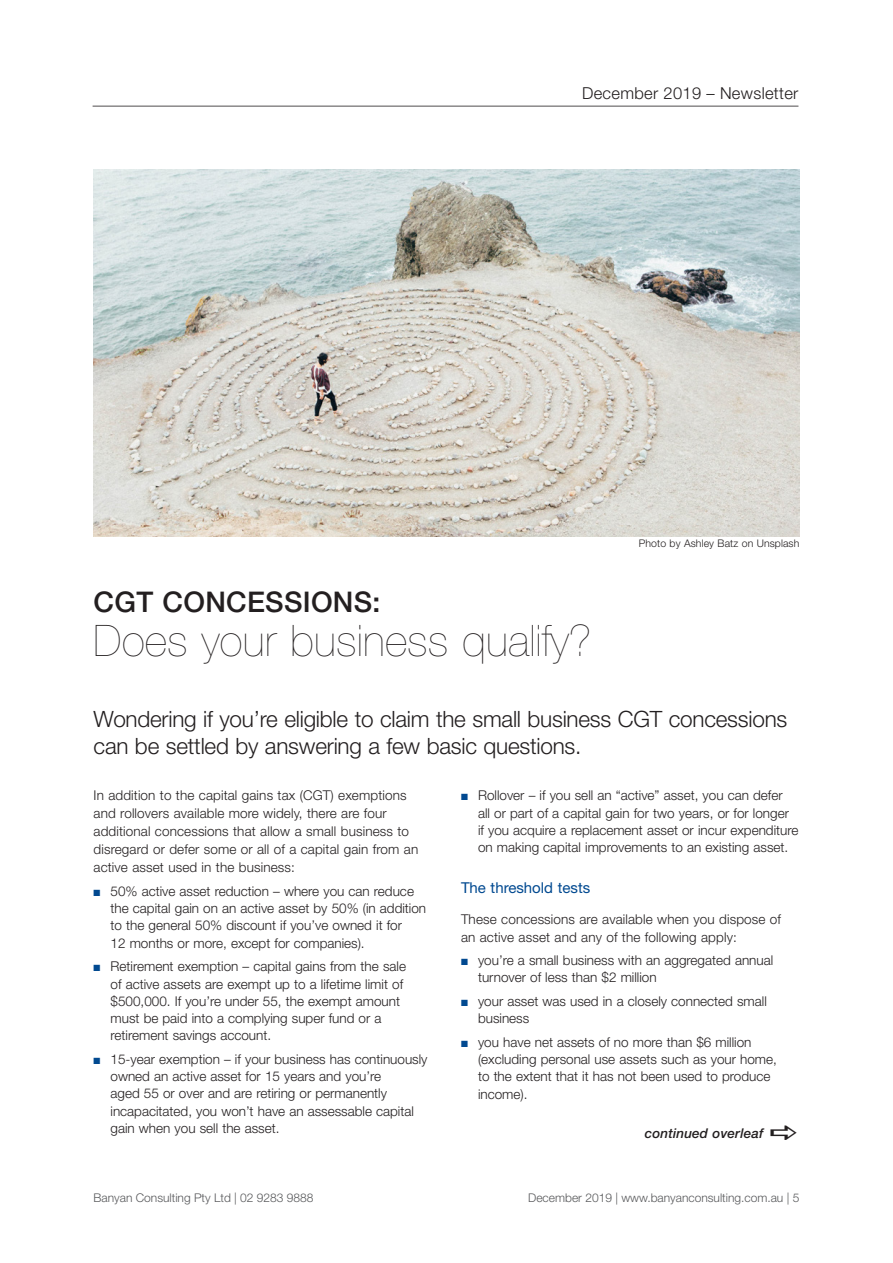
<style>
.page{position:relative;width:893px;height:1263px;background:#fff}
.page>*{position:absolute;margin:0;border:0;box-sizing:border-box;transform-origin:0 0}
._15_Article_head_2{font:200 43.5px "Helvetica Neue";letter-spacing:.01em;color:#231f20}
._15_Article_head_2-2{font:500 28.5px "Helvetica Neue";letter-spacing:.01em;color:#231f20}
._15_Blurb_text{font:300 22.5px/27px "Helvetica Neue";letter-spacing:-.01em;color:#231f20}
.t1{font:300 16.5px "Helvetica Neue";letter-spacing:.02em;color:#231f20}
._15_Subhead{font:15px "Helvetica Neue";color:#014990}
._15_Body_text{font:300 13.5px/17.2px "Helvetica Neue";color:#231f20}
._15_Body_text-2{font:italic 500 13.5px "Helvetica Neue";letter-spacing:.01em;color:#231f20}
.t2{font:300 12px "Helvetica Neue";color:#57585a}
._15_Body_text-3{font:300 10.5px "Helvetica Neue";letter-spacing:.01em;color:#231f20}
.s1{color:#014990}
</style>
<div class="page">
<hr style="left:93px;top:106px;width:705px;height:1px;background:#231f20">
<img style="left:94px;top:169px;width:705px;height:367px">
<p class="t1" style="left:582px;top:83px;width:218px">December 2019 – Newsletter</p>
<p class="_15_Article_head_2-2" style="left:94px;top:585px;width:288px">CGT CONCESSIONS:</p>
<p class="_15_Article_head_2" style="left:94px;top:615px;width:499px">Does your business qualify?</p>
<p class="_15_Body_text-3" style="left:639px;top:537px;width:162px">Photo by Ashley Batz on Unsplash</p>
<p class="_15_Blurb_text" style="left:94px;top:705px;width:695px">Wondering if you’re eligible to claim the small business CGT concessions can be settled by answering a few basic questions.</p>
<p class="_15_Body_text" style="left:94px;top:786px;width:326px;line-height:18px">In addition to the capital gains tax (CGT) exemptions and rollovers available more widely, there are four additional concessions that allow a small business to disregard or defer some or all of a capital gain from an active asset used in the business:</p>
<p class="_15_Body_text" style="left:111px;top:882px;width:317px;text-indent:-17px"><span class="s1">■</span> 50% active asset reduction – where you can reduce the capital gain on an active asset by 50% (in addition to the general 50% discount if you’ve owned it for<br>12 months or more, except for companies).</p>
<p class="_15_Body_text" style="left:111px;top:957px;width:297px;text-indent:-17px"><span class="s1">■</span> Retirement exemption – capital gains from the sale of active assets are exempt up to a lifetime limit of $500,000. If you’re under 55, the exempt amount must be paid into a complying super fund or a retirement savings account.</p>
<p class="_15_Body_text" style="left:111px;top:1050px;width:318px;text-indent:-17px"><span class="s1">■</span> 15-year exemption – if your business has continuously owned an active asset for 15 years and you’re<br>aged 55 or over and are retiring or permanently incapacitated, you won’t have an assessable capital gain when you sell the asset.</p>
<p class="_15_Body_text" style="left:478px;top:786px;width:322px;text-indent:-17px"><span class="s1">■</span> Rollover – if you sell an “active” asset, you can defer<br>all or part of a capital gain for two years, or for longer<br>if you acquire a replacement asset or incur expenditure on making capital improvements to an existing asset.</p>
<p class="_15_Subhead" style="left:461px;top:878px;width:131px">The threshold tests</p>
<p class="_15_Body_text" style="left:461px;top:909px;width:321px;line-height:18px">These concessions are available when you dispose of an active asset and any of the following apply:</p>
<p class="_15_Body_text" style="left:478px;top:951px;width:297px;text-indent:-17px"><span class="s1">■</span> you’re a small business with an aggregated annual turnover of less than $2 million</p>
<p class="_15_Body_text" style="left:478px;top:992px;width:290px;text-indent:-17px"><span class="s1">■</span> your asset was used in a closely connected small business</p>
<p class="_15_Body_text" style="left:478px;top:1033px;width:300px;text-indent:-17px"><span class="s1">■</span> you have net assets of no more than $6 million (excluding personal use assets such as your home, to the extent that it has not been used to produce income).</p>
<p class="_15_Body_text-2" style="left:645px;top:1125px;width:120px">continued overleaf</p>
<p class="t2" style="left:94px;top:1190px;width:222px">Banyan Consulting Pty Ltd | 02 9283 9888</p>
<p class="t2" style="left:528px;top:1190px;width:273px">December 2019 | www.banyanconsulting.com.au | 5</p>
</div>
